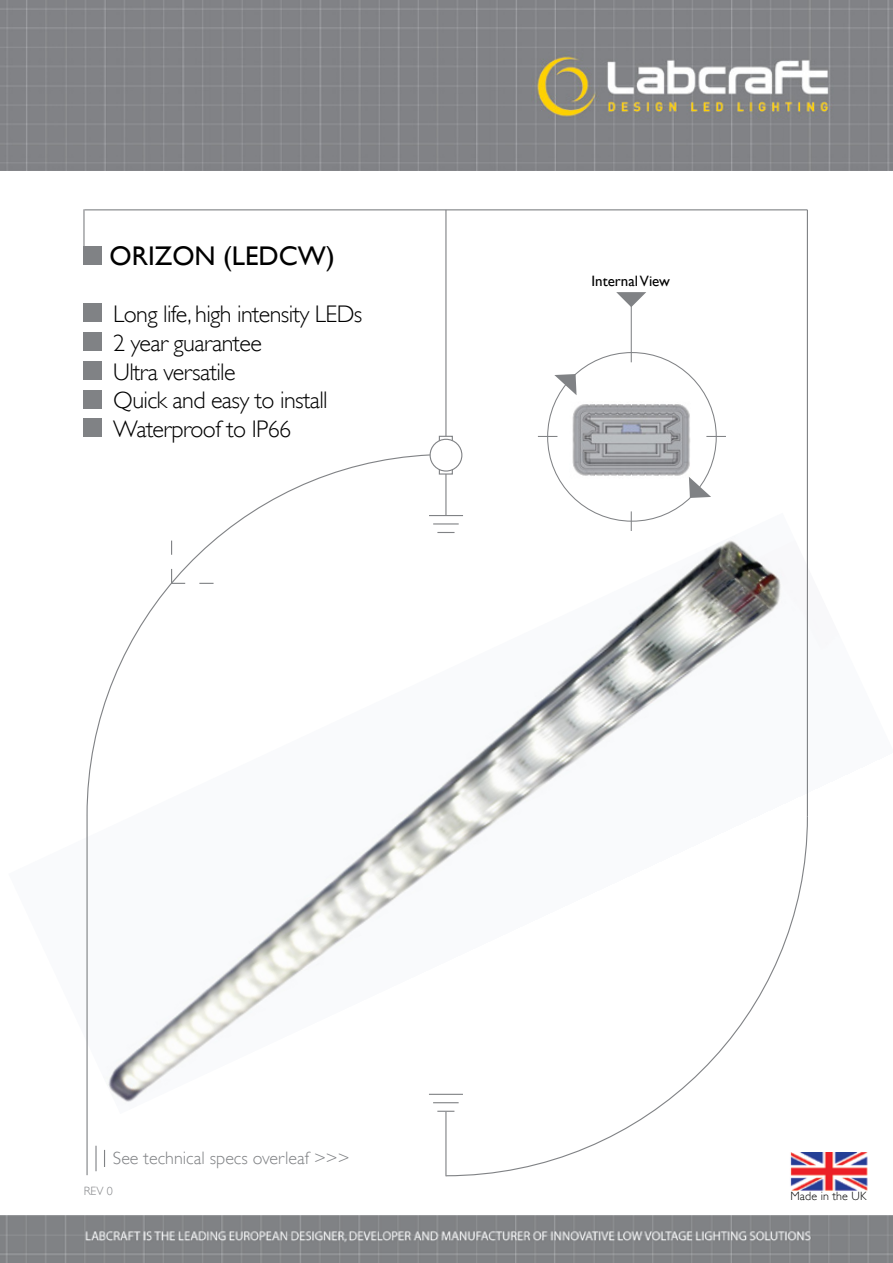
<style>
.page{position:relative;width:893px;height:1263px;background:#fff}
.page>*{position:absolute;margin:0;border:0;box-sizing:border-box;transform-origin:0 0}
.t1{font:27px "Gill Sans";color:#000}
.t2{font:300 24px/28.8px "Gill Sans Std";letter-spacing:-.025em;color:#000}
.t3{font:300 18px "Gill Sans Std";color:#808285}
.t4{font:15px "Gill Sans";color:#000}
.t5{font:300 12px "Gill Sans Std";letter-spacing:.01em;color:#000}
.t6{font:300 12px "Gill Sans Std";color:#808285}
</style>
<div class="page">
<img style="left:572px;top:404px;width:118px;height:74px">
<img style="left:108px;top:513px;width:699px;height:598px">
<div style="left:83px;top:246px;width:19px;height:19px;background:#808285"></div>
<div style="left:83px;top:303px;width:19px;height:19px;background:#808285"></div>
<div style="left:83px;top:332px;width:19px;height:19px;background:#808285"></div>
<div style="left:83px;top:361px;width:19px;height:19px;background:#808285"></div>
<div style="left:83px;top:390px;width:19px;height:18px;background:#808285"></div>
<div style="left:83px;top:418px;width:19px;height:19px;background:#808285"></div>
<hr style="left:445px;top:210px;width:1px;height:242px;background:#808285">
<hr style="left:85px;top:209px;width:722px;height:1px;background:#808285">
<svg style="left:445px;top:815px;width:363px;height:362px"></svg>
<hr style="left:445px;top:1112px;width:1px;height:64px;background:#808285">
<hr style="left:445px;top:451px;width:1px;height:64px;background:#808285">
<hr style="left:83px;top:209px;width:2px;height:56px;background:#808285">
<hr style="left:807px;top:210px;width:1px;height:607px;background:#808285">
<hr style="left:86px;top:815px;width:2px;height:360px;background:#808285">
<hr style="left:429px;top:515px;width:34px;height:1px;background:#808285">
<svg style="left:433px;top:523px;width:26px;height:1px"></svg>
<svg style="left:437px;top:532px;width:17px;height:1px"></svg>
<hr style="left:429px;top:1094px;width:34px;height:1px;background:#808285">
<svg style="left:433px;top:1102px;width:26px;height:1px"></svg>
<svg style="left:437px;top:1111px;width:17px;height:1px"></svg>
<hr style="left:95px;top:1146px;width:2px;height:25px;background:#808285">
<svg style="left:104px;top:1150px;width:1px;height:17px"></svg>
<svg style="left:439px;top:436px;width:14px;height:39px"></svg>
<div style="left:430px;top:439px;width:32px;height:32px;background:#fff;border-radius:50%"></div>
<div style="left:430px;top:439px;width:32px;height:33px;border:1px solid #808285;border-radius:50%"></div>
<svg style="left:86px;top:454px;width:345px;height:362px"></svg>
<svg style="left:554px;top:374px;width:23px;height:21px"></svg>
<svg style="left:689px;top:477px;width:22px;height:21px"></svg>
<svg style="left:706px;top:436px;width:20px;height:1px"></svg>
<svg style="left:538px;top:436px;width:19px;height:1px"></svg>
<svg style="left:631px;top:511px;width:1px;height:20px"></svg>
<hr style="left:631px;top:302px;width:1px;height:60px;background:#808285">
<svg style="left:616px;top:292px;width:30px;height:15px"></svg>
<img style="left:711px;top:1152px;width:157px;height:39px">
<img style="left:0;top:0;width:893px;height:170px">
<img style="left:0;top:1216px;width:893px;height:47px">
<p class="t1" style="left:110px;top:240px;width:227px">ORIZON (LEDCW)</p>
<p class="t2" style="left:113px;top:300px;width:251px">Long life, high intensity LEDs<br>2 year guarantee<br>Ultra versatile<br>Quick and easy to install<br>Waterproof to IP66</p>
<p class="t4" style="left:591px;top:272px;width:80px">Internal View</p>
<p class="t3" style="left:113px;top:1148px;width:238px">See technical specs overleaf &gt;&gt;&gt;</p>
<p class="t6" style="left:84px;top:1184px;width:31px">REV 0</p>
<p class="t5" style="left:790px;top:1189px;width:78px">Made in the UK</p>
</div>
